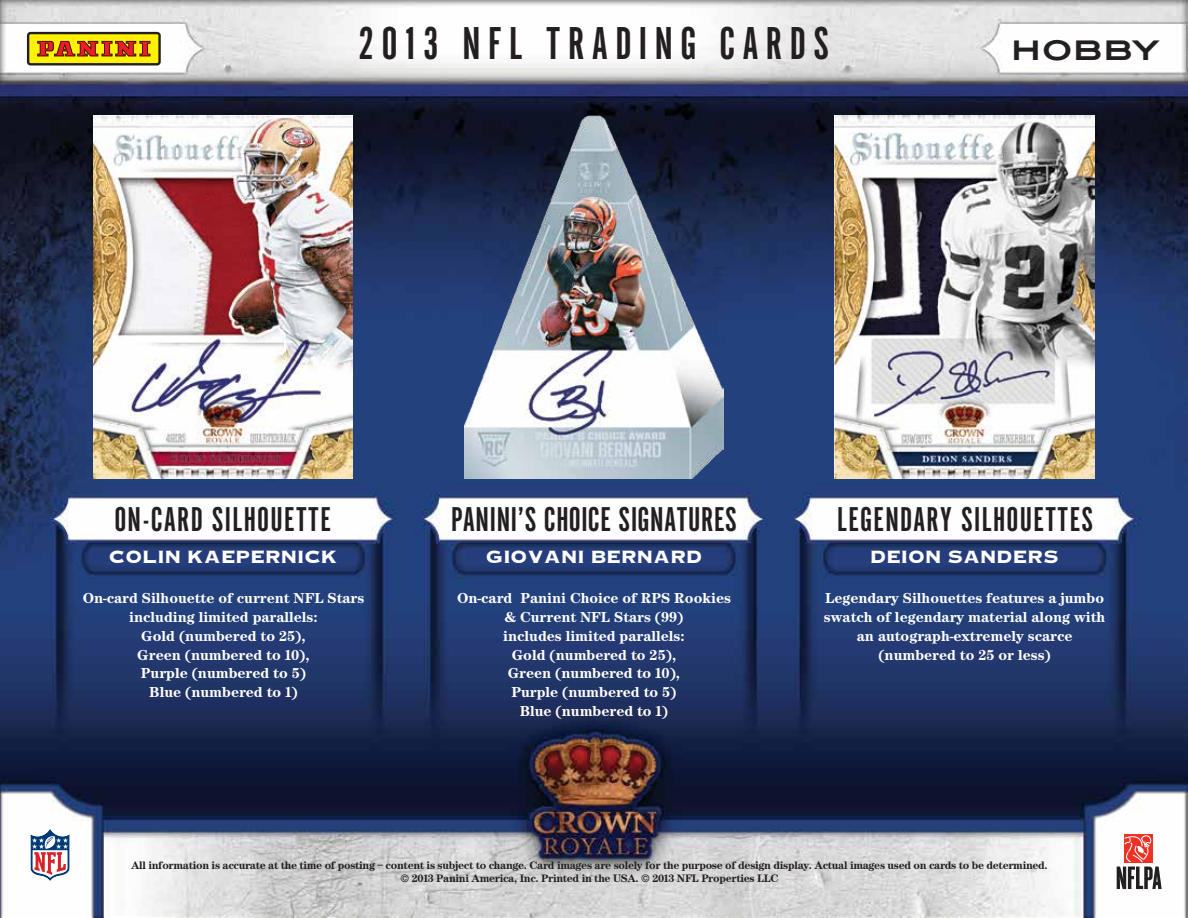
<style>
.page{position:relative;width:1188px;height:918px;background:#fff}
.page>*{position:absolute;margin:0;border:0;box-sizing:border-box;transform-origin:0 0}
.t1{font:48px "Alternate Gothic No 1";letter-spacing:.16em;color:#231f20}
.t2{font:35.85px "Alternate Gothic No 1";letter-spacing:.04em;color:#231f20}
.t3{font:35.85px "Alternate Gothic No 1";letter-spacing:.02em;color:#231f20}
.t4{font:700 27px "Blair ITC";letter-spacing:.025em;color:#231f20}
.t5{font:800 15.3px "OPTI Copperplate";letter-spacing:.025em;color:#fff}
.t6{font:15px/18.8px "Century Bld";color:#fff;text-align:center}
.t7{font:11.25px/12.9px "Century Bld";letter-spacing:-.025em;color:#231f20;text-align:center}
</style>
<div class="page">
<img style="left:0;top:0;width:1188px;height:918px">
<svg style="left:27px;top:32px;width:134px;height:33px"></svg>
<div style="left:29px;top:34px;width:129px;height:29px;background:#fff200"></div>
<svg style="left:37px;top:41px;width:114px;height:16px"></svg>
<svg style="left:29px;top:826px;width:42px;height:57px"></svg>
<svg style="left:1117px;top:834px;width:45px;height:55px"></svg>
<img style="left:93px;top:115px;width:260px;height:363px">
<img style="left:464px;top:116px;width:259px;height:363px">
<img style="left:835px;top:115px;width:259px;height:363px">
<p class="t1" style="left:358px;top:11px;width:472px">2013 NFL TRADING CARDS</p>
<p class="t4" style="left:1011px;top:33px;width:150px">HOBBY</p>
<p class="t2" style="left:115px;top:496px;width:218px">ON-CARD SILHOUETTE</p>
<p class="t5" style="left:109px;top:545px;width:230px">COLIN KAEPERNICK</p>
<p class="t3" style="left:451px;top:496px;width:287px">PANINI’S CHOICE SIGNATURES</p>
<p class="t5" style="left:486px;top:545px;width:218px">GIOVANI BERNARD</p>
<p class="t2" style="left:837px;top:496px;width:258px">LEGENDARY SILHOUETTES</p>
<p class="t5" style="left:870px;top:545px;width:190px">DEION SANDERS</p>
<p class="t6" style="left:83px;top:590px;width:283px">On-card Silhouette of current NFL Stars including limited parallels:<br>Gold (numbered to 25),<br>Green (numbered to 10),<br>Purple (numbered to 5)<br>Blue (numbered to 1)</p>
<p class="t6" style="left:457px;top:590px;width:275px">On-card Panini Choice of RPS Rookies &amp; Current NFL Stars (99)<br>includes limited parallels:<br>Gold (numbered to 25),<br>Green (numbered to 10),<br>Purple (numbered to 5)<br>Blue (numbered to 1)</p>
<p class="t6" style="left:824px;top:590px;width:283px">Legendary Silhouettes features a jumbo swatch of legendary material along with an autograph-extremely scarce (numbered to 25 or less)</p>
<p class="t7" style="left:131px;top:860px;width:918px">All information is accurate at the time of posting – content is subject to change. Card images are solely for the purpose of design display. Actual images used on cards to be determined. © 2013 Panini America, Inc. Printed in the USA. © 2013 NFL Properties LLC</p>
</div>
